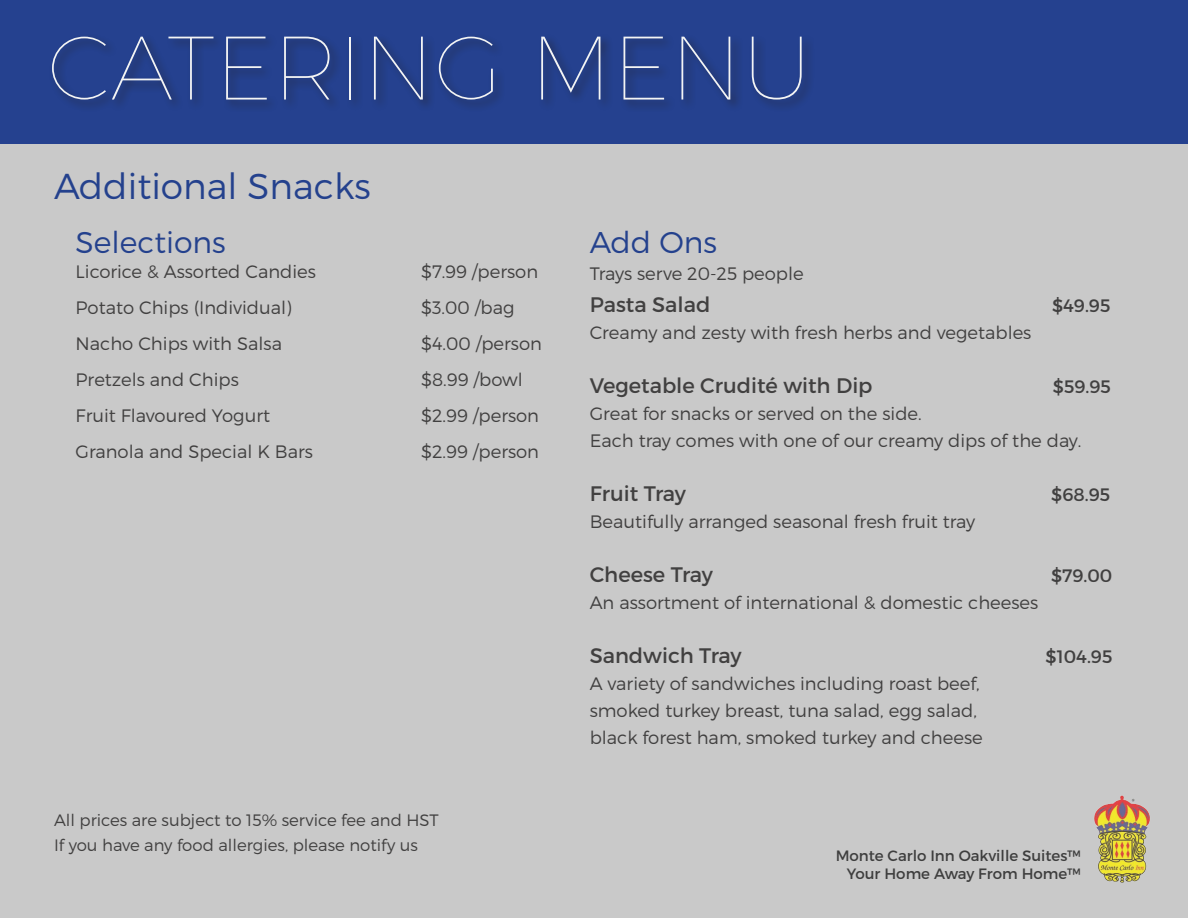
<style>
.page{position:relative;width:1188px;height:918px;background:#c9c9c9}
.page>*{position:absolute;margin:0;border:0;box-sizing:border-box;transform-origin:0 0}
.t1{font:100 90px "Montserrat";color:#f3f4f4}
.t2{font:300 36px "Montserrat";color:#24418d}
.t3{font:300 30px "Montserrat";color:#24418d}
.t4{font:21px "Montserrat";color:#414040}
.t5{font:300 18px "Montserrat";color:#414040}
.t6{font:18px "Montserrat";color:#414040}
.t7{font:300 16.5px/25.2px "Montserrat";color:#414040}
.t8{font:15px "Montserrat";color:#3e3e3e}
</style>
<div class="page">
<div style="left:0;top:0;width:1188px;height:143px;background:#25418f"></div>
<div style="left:49px;top:33px;width:766px;height:80px;background:#231f20;opacity:.75"></div>
<img style="left:1094px;top:795px;width:56px;height:88px">
<p class="t1" style="left:48px;top:13px;width:766px">CATERING MENU</p>
<p class="t2" style="left:54px;top:164px;width:318px">Additional Snacks</p>
<p class="t3" style="left:76px;top:224px;width:152px">Selections</p>
<p class="t3" style="left:590px;top:224px;width:129px">Add Ons</p>
<p class="t5" style="left:421px;top:261px;width:118px">$7.99 /person</p>
<p class="t5" style="left:421px;top:297px;width:95px">$3.00 /bag</p>
<p class="t5" style="left:421px;top:333px;width:122px">$4.00 /person</p>
<p class="t5" style="left:421px;top:369px;width:103px">$8.99 /bowl</p>
<p class="t5" style="left:421px;top:405px;width:119px">$2.99 /person</p>
<p class="t5" style="left:421px;top:441px;width:119px">$2.99 /person</p>
<p class="t5" style="left:76px;top:261px;width:242px">Licorice &amp; Assorted Candies</p>
<p class="t5" style="left:590px;top:263px;width:216px">Trays serve 20-25 people</p>
<p class="t5" style="left:76px;top:297px;width:218px">Potato Chips (Individual)</p>
<p class="t5" style="left:76px;top:333px;width:208px">Nacho Chips with Salsa</p>
<p class="t5" style="left:76px;top:369px;width:165px">Pretzels and Chips</p>
<p class="t5" style="left:76px;top:405px;width:196px">Fruit Flavoured Yogurt</p>
<p class="t5" style="left:76px;top:441px;width:239px">Granola and Special K Bars</p>
<p class="t4" style="left:590px;top:292px;width:122px">Pasta Salad</p>
<p class="t6" style="left:1052px;top:294px;width:60px">$49.95</p>
<p class="t5" style="left:590px;top:322px;width:443px">Creamy and zesty with fresh herbs and vegetables</p>
<p class="t4" style="left:590px;top:373px;width:284px">Vegetable Crudité with Dip</p>
<p class="t6" style="left:1053px;top:375px;width:60px">$59.95</p>
<p class="t5" style="left:590px;top:403px;width:334px">Great for snacks or served on the side.</p>
<p class="t5" style="left:590px;top:430px;width:493px">Each tray comes with one of our creamy dips of the day.</p>
<p class="t4" style="left:590px;top:481px;width:98px">Fruit Tray</p>
<p class="t6" style="left:1051px;top:483px;width:60px">$68.95</p>
<p class="t5" style="left:590px;top:511px;width:387px">Beautifully arranged seasonal fresh fruit tray</p>
<p class="t4" style="left:590px;top:562px;width:125px">Cheese Tray</p>
<p class="t6" style="left:1051px;top:564px;width:63px">$79.00</p>
<p class="t5" style="left:590px;top:592px;width:450px">An assortment of international &amp; domestic cheeses</p>
<p class="t4" style="left:590px;top:643px;width:153px">Sandwich Tray</p>
<p class="t6" style="left:1046px;top:645px;width:68px">$104.95</p>
<p class="t5" style="left:590px;top:673px;width:392px">A variety of sandwiches including roast beef,</p>
<p class="t5" style="left:590px;top:700px;width:389px">smoked turkey breast, tuna salad, egg salad,</p>
<p class="t5" style="left:590px;top:727px;width:395px">black forest ham, smoked turkey and cheese</p>
<p class="t7" style="left:54px;top:807px;width:386px">All prices are subject to 15% service fee and HST<br>If you have any food allergies, please notify us</p>
<p class="t8" style="left:836px;top:847px;width:247px">Monte Carlo Inn Oakville Suites™</p>
<p class="t8" style="left:847px;top:865px;width:235px">Your Home Away From Home™</p>
</div>
